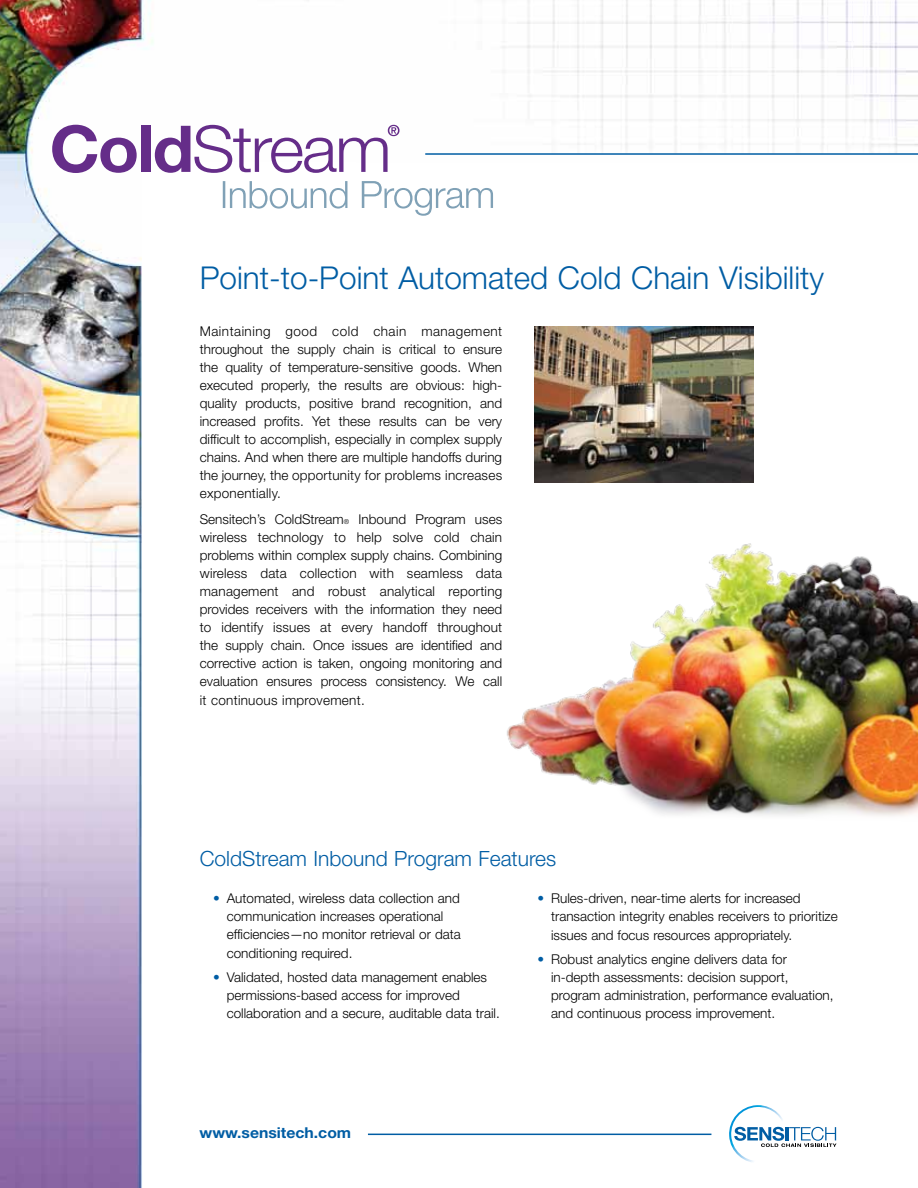
<style>
.page{position:relative;width:918px;height:1188px;background:#fff}
.page>*{position:absolute;margin:0;border:0;box-sizing:border-box;transform-origin:0 0}
.t1{font:300 31.5px "Helvetica Neue LT Std";color:#005da4}
.t2{font:300 21px "Helvetica Neue LT Std";color:#005da4}
.t3{font:700 15px "Helvetica Neue LT Std";color:#005da4;scale:1.05 1}
.t4{font:300 13.5px/18px "Helvetica Neue LT Std";color:#000}
.s1{font-size:6.75px}
.s2{font-stretch:condensed;color:#005da4}
</style>
<div class="page">
<img style="left:0;top:0;width:918px;height:1188px">
<svg style="left:728px;top:1105px;width:109px;height:59px"></svg>
<div style="left:904px;top:1174px;width:14px;height:14px;background:#fff"></div>
<hr style="left:368px;top:1134px;width:343px;height:1px;background:#005da4">
<hr style="left:425px;top:153px;width:493px;height:2px;background:#005da4">
<img style="left:535px;top:326px;width:219px;height:157px">
<svg style="left:52px;top:125px;width:85px;height:48px"></svg>
<div style="left:141px;top:126px;width:10px;height:46px;background:#652d89"></div>
<hr style="left:223px;top:181px;width:2px;height:27px;background:#80a1b6">
<svg style="left:230px;top:181px;width:117px;height:28px"></svg>
<svg style="left:362px;top:181px;width:131px;height:35px"></svg>
<svg style="left:155px;top:125px;width:245px;height:48px"></svg>
<h1 class="t1" style="left:200px;top:259px;width:626px">Point-to-Point Automated Cold Chain Visibility</h1>
<p class="t4" style="left:200px;top:322px;width:304px;text-align:justify">Maintaining good cold chain management throughout the supply chain is critical to ensure the quality of temperature-sensitive goods. When executed properly, the results are obvious: high&shy;quality products, positive brand recognition, and increased profits. Yet these results can be very difficult to accomplish, especially in complex supply chains. And when there are multiple handoffs during the journey, the opportunity for problems increases exponentially.</p>
<p class="t4" style="left:200px;top:510px;width:304px;text-align:justify">Sensitech’s ColdStream<span class="s1">®</span> Inbound Program uses wireless technology to help solve cold chain problems within complex supply chains. Combining wireless data collection with seamless data management and robust analytical reporting provides receivers with the information they need to identify issues at every handoff throughout the supply chain. Once issues are identified and corrective action is taken, ongoing monitoring and evaluation ensures process consistency. We call it continuous improvement.</p>
<h2 class="t2" style="left:200px;top:846px;width:358px">ColdStream Inbound Program Features</h2>
<p class="t4" style="left:227px;top:889px;width:236px;text-indent:-14px"><span class="s2">•</span> Automated, wireless data collection and communication increases operational efficiencies—no monitor retrieval or data conditioning required.</p>
<p class="t4" style="left:227px;top:968px;width:275px;text-indent:-14px"><span class="s2">•</span> Validated, hosted data management enables permissions-based access for improved collaboration and a secure, auditable data trail.</p>
<p class="t4" style="left:551px;top:889px;width:288px;text-indent:-14px"><span class="s2">•</span> Rules-driven, near-time alerts for increased transaction integrity enables receivers to prioritize issues and focus resources appropriately.</p>
<p class="t4" style="left:551px;top:950px;width:284px;text-indent:-14px"><span class="s2">•</span> Robust analytics engine delivers data for in-depth assessments: decision support, program administration, performance evaluation, and continuous process improvement.</p>
<p class="t3" style="left:200px;top:1123px;width:146px">www.sensitech.com</p>
</div>
